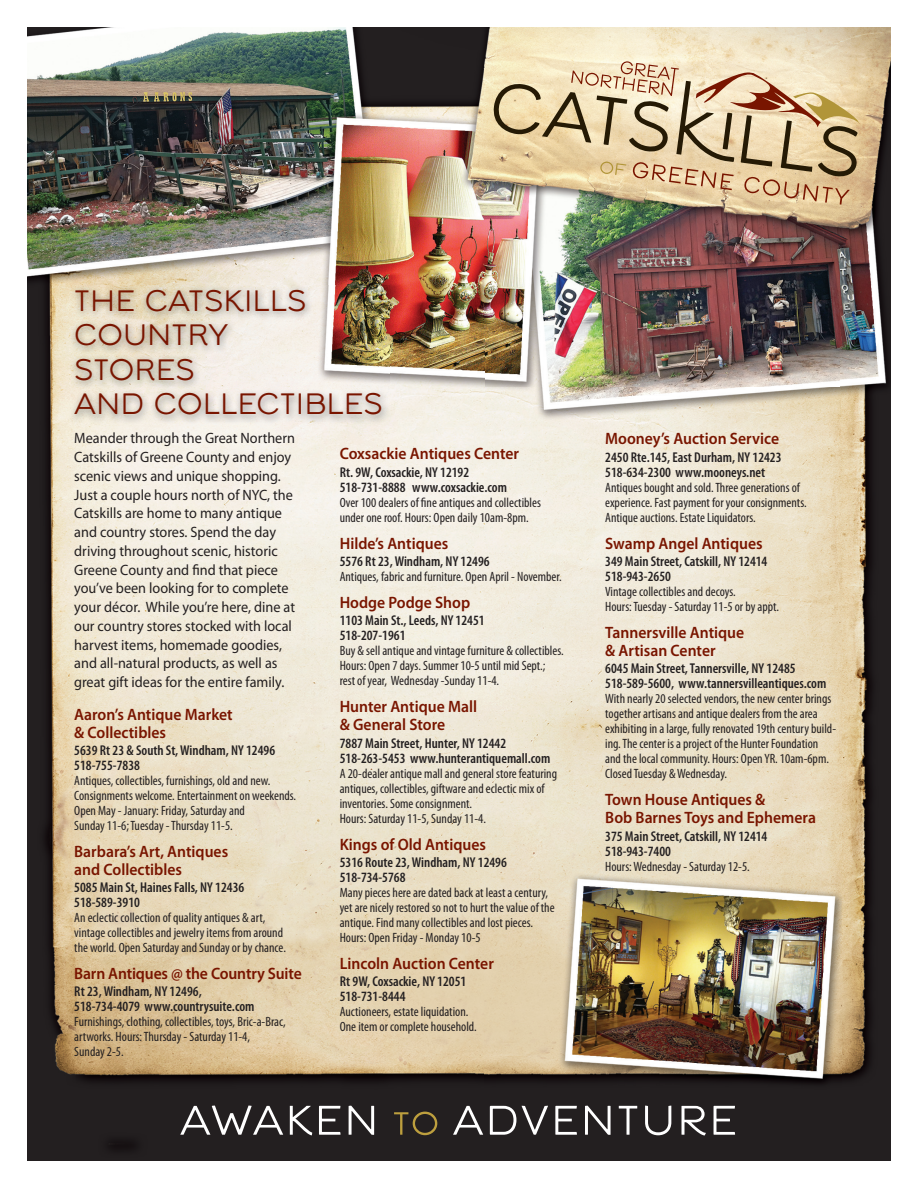
<style>
.page{position:relative;width:918px;height:1188px;background:#fff}
.page>*{position:absolute;margin:0;border:0;box-sizing:border-box;transform-origin:0 0}
.t1{font:33px/34.5px "Lodgecode";color:#791500}
.t2{font:600 16.5px/18px "Myriad Pro";color:#791500;scale:.95 1}
.t3{font:15px/18.8px "Myriad Pro";color:#231f20;scale:.95 1}
.t4{font:600 condensed 14.25px/15px "Myriad Pro";color:#231f20}
.t5{font:condensed 13.5px/15px "Myriad Pro";color:#231f20}
</style>
<div class="page">
<img style="left:27px;top:27px;width:457px;height:309px">
<img style="left:484px;top:27px;width:407px;height:1134px">
<img style="left:27px;top:336px;width:50px;height:825px">
<img style="left:383px;top:336px;width:102px;height:825px">
<img style="left:77px;top:424px;width:306px;height:737px">
<img style="left:69px;top:285px;width:321px;height:139px">
<svg style="left:492px;top:61px;width:367px;height:144px;background:#d4be99"></svg>
<svg style="left:180px;top:1106px;width:103px;height:29px"></svg>
<svg style="left:290px;top:1106px;width:22px;height:29px"></svg>
<svg style="left:319px;top:1106px;width:22px;height:29px"></svg>
<svg style="left:349px;top:1106px;width:25px;height:29px"></svg>
<svg style="left:394px;top:1112px;width:43px;height:23px"></svg>
<svg style="left:453px;top:1106px;width:30px;height:29px"></svg>
<svg style="left:490px;top:1106px;width:26px;height:29px"></svg>
<svg style="left:522px;top:1106px;width:26px;height:29px"></svg>
<svg style="left:555px;top:1106px;width:22px;height:29px"></svg>
<svg style="left:585px;top:1106px;width:26px;height:29px"></svg>
<svg style="left:619px;top:1106px;width:18px;height:29px"></svg>
<svg style="left:645px;top:1106px;width:26px;height:29px"></svg>
<svg style="left:682px;top:1106px;width:24px;height:30px"></svg>
<svg style="left:714px;top:1106px;width:21px;height:29px"></svg>
<svg style="left:193px;top:564px;width:6px;height:10px"></svg>
<svg style="left:421px;top:497px;width:5px;height:10px"></svg>
<h1 class="t1" style="left:74px;top:283px;width:310px">THE CATSKILLS<br>COUNTRY<br>STORES<br>AND COLLECTIBLES</h1>
<p class="t3" style="left:74px;top:429px;width:234px">Meander through the Great Northern Catskills of Greene County and enjoy scenic views and unique shopping.<br>Just a couple hours north of NYC, the Catskills are home to many antique and country stores. Spend the day driving throughout scenic, historic Greene County and nd that piece you’ve been looking for to complete your décor. While you’re here, dine at our country stores stocked with local harvest items, homemade goodies, and all-natural products, as well as great gift ideas for the entire family.</p>
<p class="t2" style="left:74px;top:705px;width:168px">Aaron’s Antique Market &amp; Collectibles</p>
<p class="t4" style="left:74px;top:743px;width:202px">5639 Rt 23 &amp; South St, Windham, NY 12496<br>518-755-7838</p>
<p class="t5" style="left:74px;top:773px;width:224px">Antiques, collectibles, furnishings, old and new.<br>Consignments welcome. Entertainment on weekends.<br>Open May - January: Friday, Saturday and<br>Sunday 11-6; Tuesday - Thursday 11-5.</p>
<p class="t2" style="left:74px;top:842px;width:164px">Barbara’s Art, Antiques and Collectibles</p>
<p class="t4" style="left:74px;top:880px;width:172px">5085 Main St, Haines Falls, NY 12436<br>518-589-3910</p>
<p class="t5" style="left:74px;top:910px;width:213px">An eclectic collection of quality antiques &amp; art, vintage collectibles and jewelry items from around the world. Open Saturday and Sunday or by chance.</p>
<p class="t2" style="left:74px;top:964px;width:241px">Barn Antiques @ the Country Suite</p>
<p class="t4" style="left:74px;top:984px;width:182px">Rt 23, Windham, NY 12496,<br>518-734-4079 www.countrysuite.com</p>
<p class="t5" style="left:74px;top:1014px;width:213px">Furnishings, clothing, collectibles, toys, Bric-a-Brac, artworks. Hours: Thursday - Saturday 11-4,<br>Sunday 2-5.</p>
<p class="t2" style="left:340px;top:444px;width:190px">Coxsackie Antiques Center</p>
<p class="t4" style="left:340px;top:465px;width:169px">Rt. 9W, Coxsackie, NY 12192<br>518-731-8888 www.coxsackie.com</p>
<p class="t5" style="left:340px;top:494px;width:203px">Over 100 dealers of ne antiques and collectibles under one roof. Hours: Open daily 10am-8pm.</p>
<p class="t2" style="left:340px;top:534px;width:116px">Hilde’s Antiques</p>
<p class="t4" style="left:340px;top:554px;width:151px">5576 Rt 23, Windham, NY 12496</p>
<p class="t5" style="left:340px;top:569px;width:224px">Antiques, fabric and furniture. Open April - November.</p>
<p class="t2" style="left:340px;top:593px;width:139px">Hodge Podge Shop</p>
<p class="t4" style="left:340px;top:613px;width:146px">1103 Main St., Leeds, NY 12451<br>518-207-1961</p>
<p class="t5" style="left:340px;top:643px;width:225px">Buy &amp; sell antique and vintage furniture &amp; collectibles.<br>Hours: Open 7 days. Summer 10-5 until mid Sept.; rest of year, Wednesday -Sunday 11-4.</p>
<p class="t2" style="left:340px;top:697px;width:146px">Hunter Antique Mall &amp; General Store</p>
<p class="t4" style="left:340px;top:736px;width:212px">7887 Main Street, Hunter, NY 12442<br>518-263-5453 www.hunterantiquemall.com</p>
<p class="t5" style="left:340px;top:765px;width:219px">A 20-dealer antique mall and general store featuring antiques, collectibles, giftware and eclectic mix of inventories. Some consignment.<br>Hours: Saturday 11-5, Sunday 11-4.</p>
<p class="t2" style="left:340px;top:835px;width:156px">Kings of Old Antiques</p>
<p class="t4" style="left:340px;top:855px;width:169px">5316 Route 23, Windham, NY 12496<br>518-734-5768</p>
<p class="t5" style="left:340px;top:885px;width:216px">Many pieces here are dated back at least a century, yet are nicely restored so not to hurt the value of the antique. Find many collectibles and lost pieces.<br>Hours: Open Friday - Monday 10-5</p>
<p class="t2" style="left:340px;top:954px;width:164px">Lincoln Auction Center</p>
<p class="t4" style="left:340px;top:974px;width:128px">Rt 9W, Coxsackie, NY 12051<br>518-731-8444</p>
<p class="t5" style="left:340px;top:1004px;width:139px">Auctioneers, estate liquidation.<br>One item or complete household.</p>
<p class="t2" style="left:605px;top:429px;width:185px">Mooney’s Auction Service</p>
<p class="t4" style="left:605px;top:450px;width:178px">2450 Rte.145, East Durham, NY 12423<br>518-634-2300 www.mooneys.net</p>
<p class="t5" style="left:605px;top:479px;width:203px">Antiques bought and sold. Three generations of experience. Fast payment for your consignments.<br>Antique auctions. Estate Liquidators.</p>
<p class="t2" style="left:605px;top:534px;width:167px">Swamp Angel Antiques</p>
<p class="t4" style="left:605px;top:554px;width:164px">349 Main Street, Catskill, NY 12414<br>518-943-2650</p>
<p class="t5" style="left:605px;top:584px;width:175px">Vintage collectibles and decoys.<br>Hours: Tuesday - Saturday 11-5 or by appt.</p>
<p class="t2" style="left:605px;top:623px;width:148px">Tannersville Antique &amp; Artisan Center</p>
<p class="t4" style="left:605px;top:661px;width:223px">6045 Main Street, Tannersville, NY 12485<br>518-589-5600, www.tannersvilleantiques.com</p>
<p class="t5" style="left:605px;top:691px;width:232px">With nearly 20 selected vendors, the new center brings together artisans and antique dealers from the area exhibiting in a large, fully renovated 19th century build&shy;ing. The center is a project of the Hunter Foundation and the local community. Hours: Open YR. 10am-6pm.<br>Closed Tuesday &amp; Wednesday.</p>
<p class="t2" style="left:605px;top:790px;width:223px">Town House Antiques &amp;<br>Bob Barnes Toys and Ephemera</p>
<p class="t4" style="left:605px;top:829px;width:164px">375 Main Street, Catskill, NY 12414<br>518-943-7400</p>
<p class="t5" style="left:605px;top:858px;width:146px">Hours: Wednesday - Saturday 12-5.</p>
</div>
